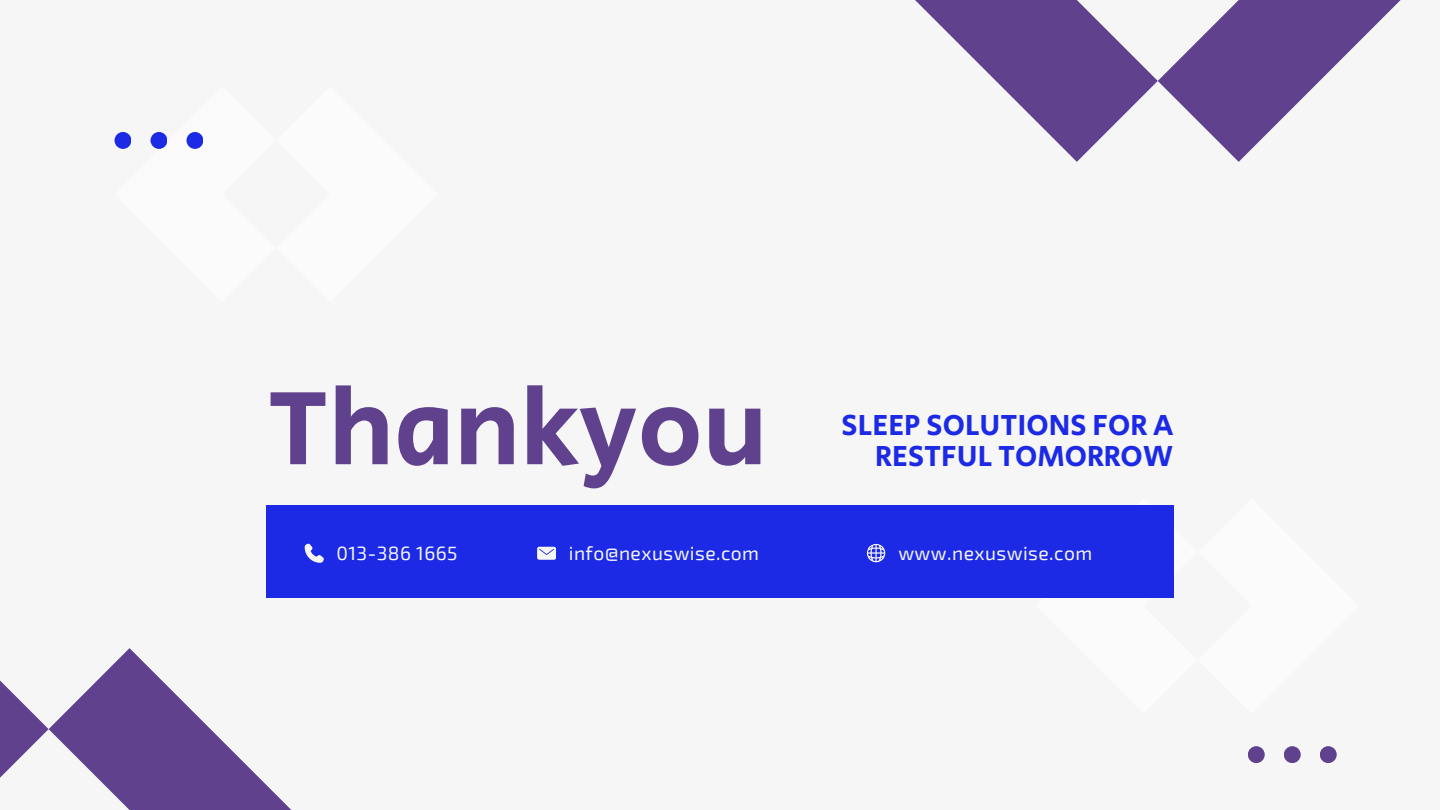
<style>
.page{position:relative;width:1440px;height:810px;background:#f6f6f6}
.page>*{position:absolute;margin:0;border:0;box-sizing:border-box;transform-origin:0 0}
.t1{font:107.9px "Secular One";color:#5f418e}
.t2{font:30px/31.5px "Secular One";color:#1c2ae6;text-align:right}
.t3{font:19.2px "Exo 2";letter-spacing:.025em;color:#f6f6f6}
</style>
<div class="page">
<svg style="left:0;top:648px;width:291px;height:162px"></svg>
<svg style="left:915px;top:0;width:485px;height:162px"></svg>
<div style="left:1248px;top:746px;width:17px;height:17px;background:#5f418e;border-radius:50%"></div>
<div style="left:115px;top:132px;width:16px;height:17px;background:#1c2ae6;border-radius:50%"></div>
<div style="left:1284px;top:746px;width:17px;height:17px;background:#5f418e;border-radius:50%"></div>
<div style="left:151px;top:132px;width:16px;height:17px;background:#1c2ae6;border-radius:50%"></div>
<div style="left:1320px;top:746px;width:17px;height:17px;background:#5f418e;border-radius:50%"></div>
<div style="left:186px;top:132px;width:17px;height:17px;background:#1c2ae6;border-radius:50%"></div>
<div style="left:266px;top:505px;width:908px;height:92px;background:#1c2ae6"></div>
<svg style="left:305px;top:544px;width:18px;height:18px"></svg>
<svg style="left:537px;top:547px;width:19px;height:12px"></svg>
<svg style="left:867px;top:544px;width:18px;height:18px"></svg>
<p class="t1" style="left:267px;top:354px;width:502px">Thankyou</p>
<p class="t2" style="left:842px;top:410px;width:333px">SLEEP SOLUTIONS FOR A<br>RESTFUL TOMORROW</p>
<h1 class="t3" style="left:336px;top:541px;width:123px">013-386 1665</h1>
<h2 class="t3" style="left:569px;top:541px;width:192px">info@nexuswise.com</h2>
<p class="t3" style="left:898px;top:541px;width:195px">www.nexuswise.com</p>
</div>
